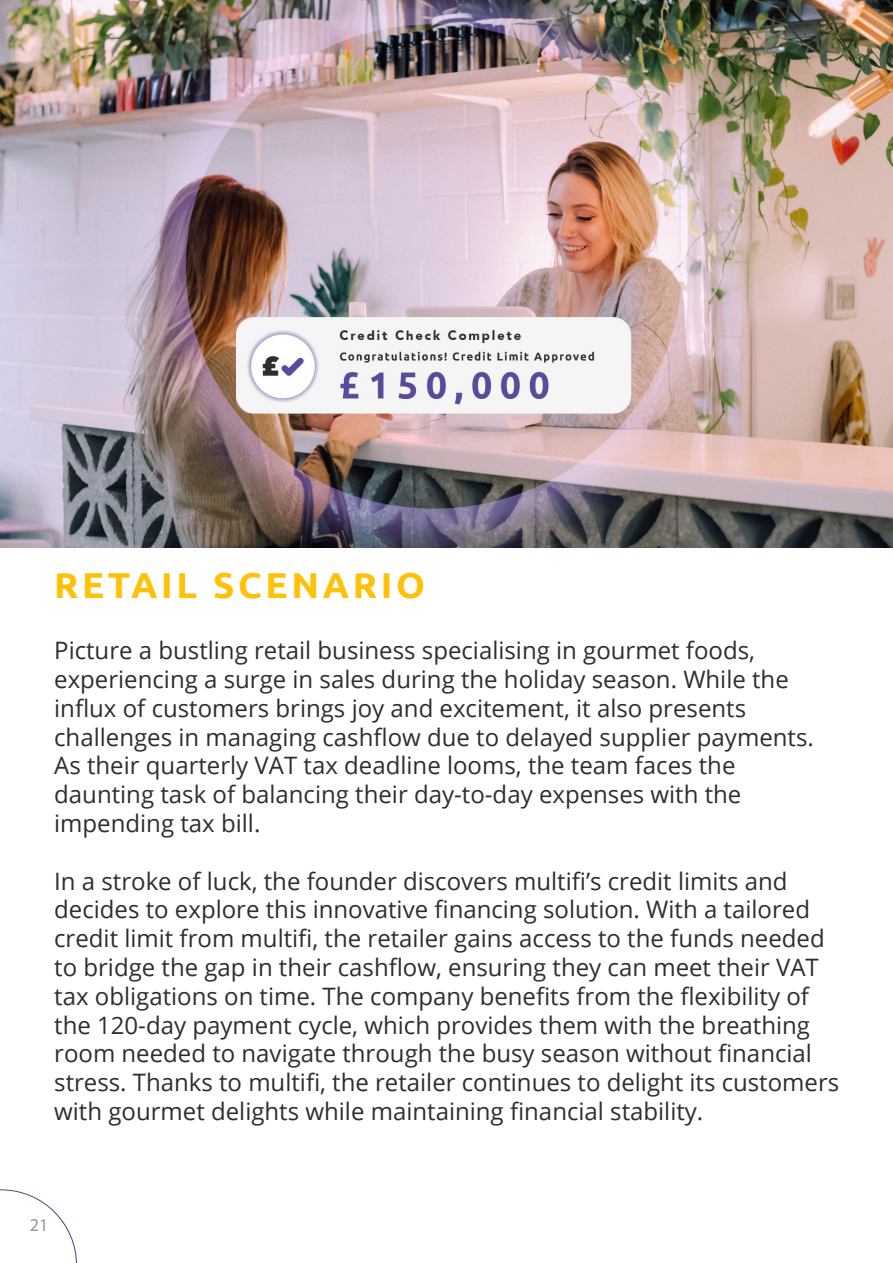
<style>
.page{position:relative;width:893px;height:1263px;background:#fff}
.page>*{position:absolute;margin:0;border:0;box-sizing:border-box;transform-origin:0 0}
.t1{font:700 36px "Ubuntu";letter-spacing:.1em;color:#ffc107}
.t2{font:24px/28.8px "Open Sans";color:#2e2e2e}
.t3{font:18px "Myriad Pro";color:#939598}
</style>
<div class="page">
<svg style="left:0;top:1190px;width:77px;height:73px"></svg>
<img style="left:0;top:0;width:893px;height:547px">
<p class="t1" style="left:54px;top:563px;width:373px">RETAIL SCENARIO</p>
<p class="t2" style="left:54px;top:635px;width:761px">Picture a bustling retail business specialising in gourmet foods, experiencing a surge in sales during the holiday season. While the influx of customers brings joy and excitement, it also presents challenges in managing cashflow due to delayed supplier payments.<br>As their quarterly VAT tax deadline looms, the team faces the daunting task of balancing their day-to-day expenses with the impending tax bill.</p>
<p class="t2" style="left:54px;top:866px;width:787px">In a stroke of luck, the founder discovers multifi’s credit limits and decides to explore this innovative financing solution. With a tailored credit limit from multifi, the retailer gains access to the funds needed to bridge the gap in their cashflow, ensuring they can meet their VAT tax obligations on time. The company benefits from the flexibility of the 120-day payment cycle, which provides them with the breathing room needed to navigate through the busy season without financial stress. Thanks to multifi, the retailer continues to delight its customers with gourmet delights while maintaining financial stability.</p>
<p class="t3" style="left:30px;top:1214px;width:20px">21</p>
</div>
